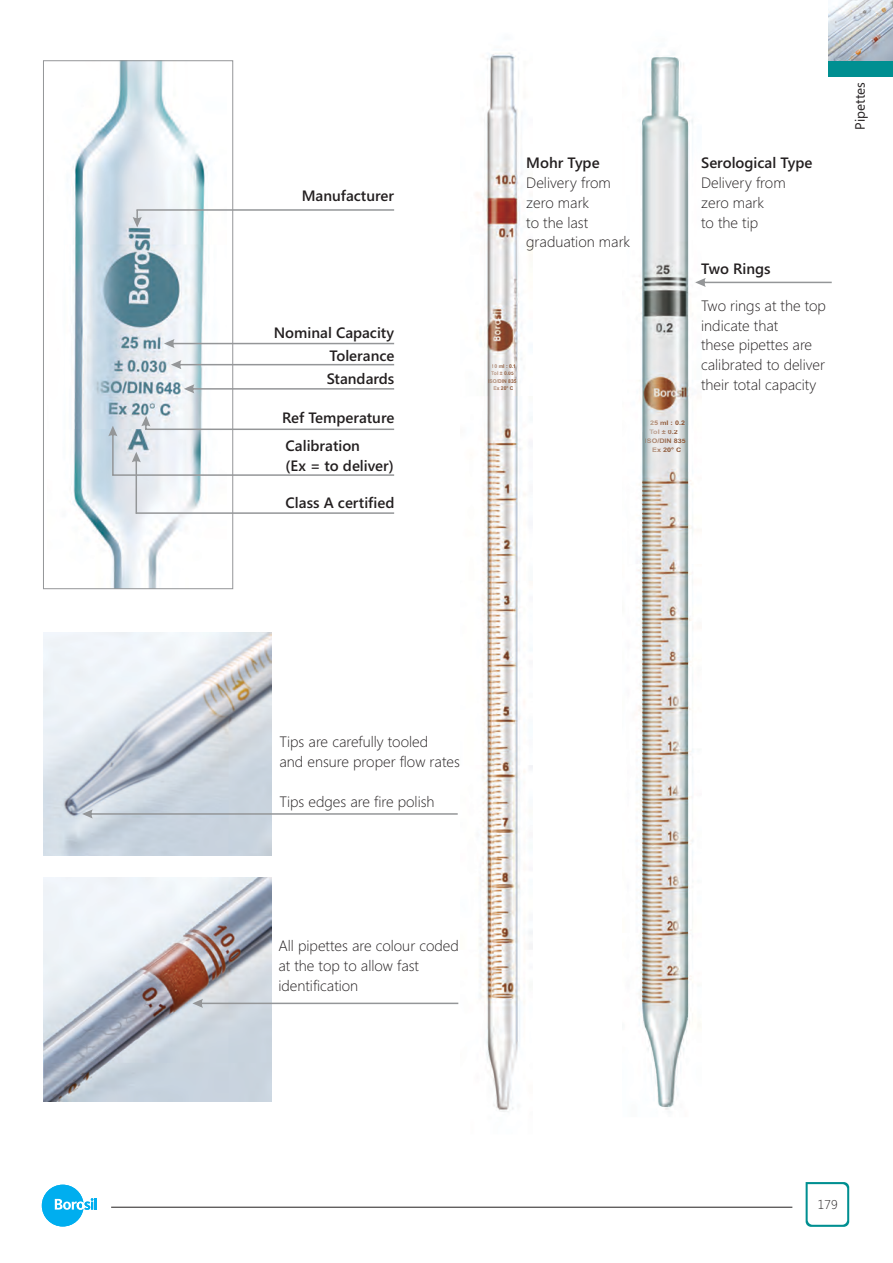
<style>
.page{position:relative;width:893px;height:1263px;background:#fff}
.page>*{position:absolute;margin:0;border:0;box-sizing:border-box;transform-origin:0 0}
.t1{font:300 15px/20px "Segoe UI";color:#231f20}
.t2{font:600 15px/28px "Segoe UI";color:#231f20}
.t3{font:13.5px "Segoe UI";color:#231f20}
.t4{font:300 12.75px "Segoe UI";color:#231f20}
.t5{font:700 6.3px/9.4px "Arial";color:#8c5534;scale:1.15 1}
.t6{font:700 5.25px/7.5px "Arial";color:#8c5534;text-align:center;scale:.96 1}
</style>
<div class="page">
<img style="left:637px;top:52px;width:63px;height:1060px">
<img style="left:643px;top:58px;width:44px;height:1048px">
<img style="left:73px;top:62px;width:134px;height:525px">
<div style="left:43px;top:60px;width:190px;height:529px;border:1px solid #949698"></div>
<svg style="left:133px;top:209px;width:261px;height:18px"></svg>
<img style="left:476px;top:52px;width:57px;height:1060px">
<img style="left:43px;top:633px;width:228px;height:222px">
<img style="left:43px;top:878px;width:228px;height:223px">
<svg style="left:82px;top:809px;width:376px;height:9px"></svg>
<svg style="left:192px;top:999px;width:266px;height:9px"></svg>
<hr style="left:111px;top:1207px;width:681px;height:1px;background:#231f20">
<svg style="left:806px;top:1182px;width:43px;height:45px"></svg>
<svg style="left:42px;top:1185px;width:55px;height:41px"></svg>
<svg style="left:695px;top:278px;width:137px;height:9px"></svg>
<svg style="left:164px;top:339px;width:230px;height:9px"></svg>
<svg style="left:171px;top:360px;width:223px;height:9px"></svg>
<svg style="left:108px;top:416px;width:286px;height:98px"></svg>
<svg style="left:184px;top:384px;width:210px;height:9px"></svg>
<div style="left:828px;top:61px;width:65px;height:16px;background:#008f91"></div>
<img style="left:828px;top:0;width:65px;height:61px">
<p class="t2" style="left:302px;top:184px;width:94px">Manufacturer</p>
<p class="t2" style="left:274px;top:320px;width:122px">Nominal Capacity</p>
<p class="t2" style="left:327px;top:346px;width:69px;line-height:23px">Tolerance<br>Standards</p>
<p class="t2" style="left:282px;top:405px;width:114px">Ref Temperature<br>Calibration</p>
<p class="t2" style="left:286px;top:453px;width:110px">(Ex = to deliver)</p>
<p class="t2" style="left:286px;top:490px;width:110px">Class A certified</p>
<p class="t2" style="left:526px;top:150px;width:75px">Mohr Type</p>
<p class="t1" style="left:526px;top:194px;width:106px">zero mark<br>to the last graduation mark</p>
<p class="t1" style="left:526px;top:174px;width:86px">Delivery from</p>
<p class="t6" style="left:488px;top:362px;width:31px">10 ml : 0.1<br>Tol ± 0.05<br>ISO/DIN 835<br>Ex 20° C</p>
<p class="t5" style="left:649px;top:419px;width:33px">25 ml : 0.2<br>Tol ± 0.2</p>
<p class="t5" style="left:645px;top:437px;width:37px;line-height:8.6px;text-align:center">ISO/DIN 835<br>Ex 20° C</p>
<p class="t2" style="left:701px;top:150px;width:113px">Serological Type</p>
<p class="t1" style="left:701px;top:194px;width:65px">zero mark to the tip</p>
<p class="t1" style="left:701px;top:174px;width:86px">Delivery from</p>
<p class="t2" style="left:701px;top:256px;width:71px">Two Rings</p>
<p class="t1" style="left:701px;top:297px;width:126px">Two rings at the top indicate that<br>these pipettes are calibrated to deliver their total capacity</p>
<p class="t3" style="left:855px;top:130px;width:49px;rotate:-90deg">Pipettes</p>
<p class="t1" style="left:279px;top:733px;width:182px">Tips are carefully tooled<br>and ensure proper flow rates</p>
<p class="t1" style="left:279px;top:793px;width:157px">Tips edges are fire polish</p>
<p class="t1" style="left:278px;top:937px;width:182px">All pipettes are colour coded at the top to allow fast identification</p>
<p class="t4" style="left:818px;top:1200px;width:21px">179</p>
</div>
